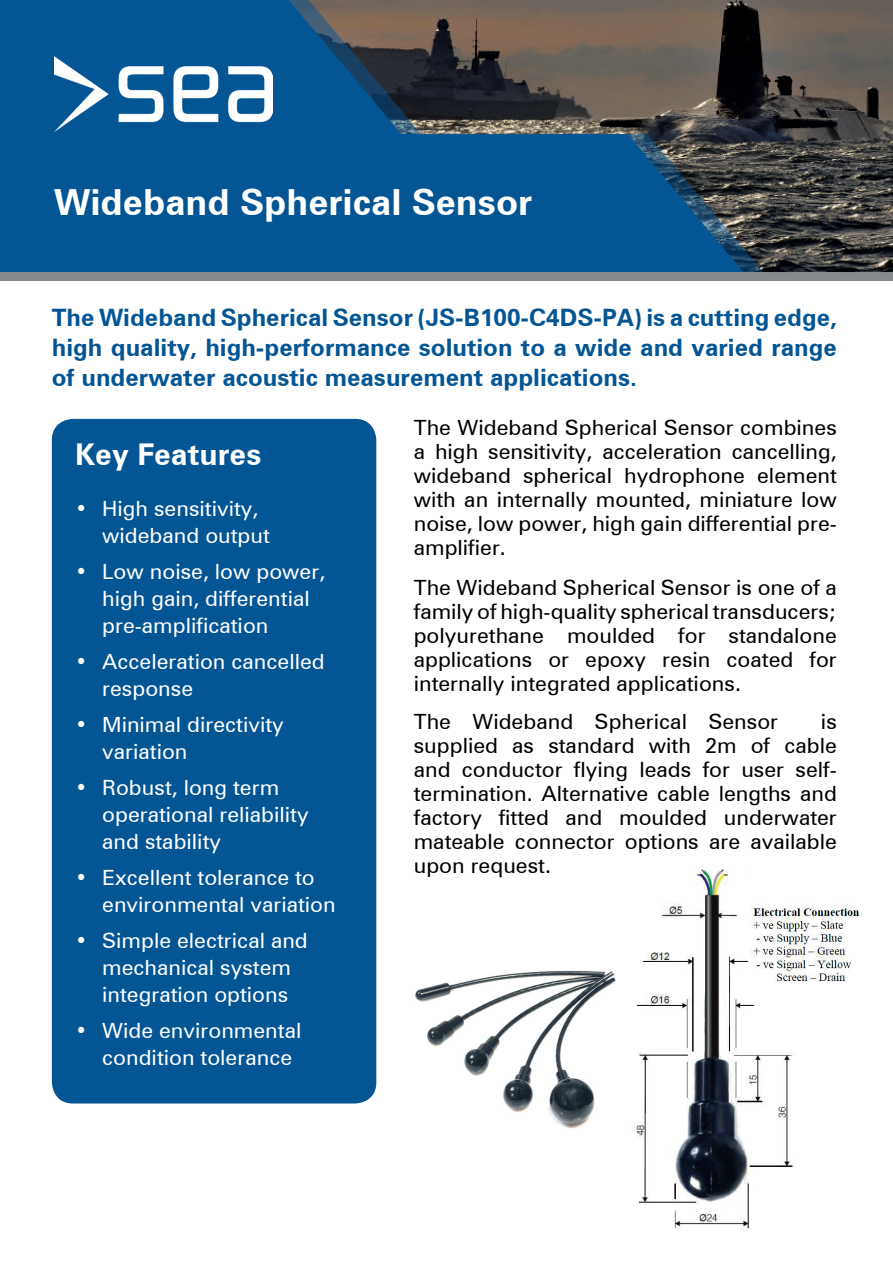
<style>
.page{position:relative;width:893px;height:1263px;background:#fff}
.page>*{position:absolute;margin:0;border:0;box-sizing:border-box;transform-origin:0 0}
.t1{font:700 36px "Zurich BT";color:#fff}
.t2{font:700 30px "Zurich BT";color:#fff}
.t3{font:700 24px/30px "Zurich BT";color:#035594;text-align:justify}
.t4{font:21px/24px "Zurich BT";color:#000;text-align:justify}
.t5{font:21px/27px "Zurich BT";color:#fff}
</style>
<div class="page">
<img style="left:434px;top:0;width:459px;height:272px">
<svg style="left:416px;top:0;width:18px;height:134px;background:#4b4340"></svg>
<svg style="left:747px;top:134px;width:20px;height:138px;background:#414343"></svg>
<svg style="left:0;top:134px;width:747px;height:138px;background:#08548e"></svg>
<svg style="left:0;top:0;width:416px;height:151px;background:#125386"></svg>
<img style="left:54px;top:57px;width:218px;height:75px">
<div style="left:0;top:272px;width:893px;height:9px;background:#868a8d"></div>
<div style="left:52px;top:419px;width:324px;height:684px;background:#035594;border-radius:21px"></div>
<img style="left:634px;top:869px;width:161px;height:360px">
<img style="left:415px;top:970px;width:201px;height:159px">
<img style="left:751px;top:902px;width:111px;height:84px">
<h1 class="t1" style="left:54px;top:180px;width:480px">Wideband Spherical Sensor</h1>
<p class="t3" style="left:52px;top:302px;width:786px">The Wideband Spherical Sensor (JS-B100-C4DS-PA) is a cutting edge, high quality, high-performance solution to a wide and varied range of underwater acoustic measurement applications.</p>
<h2 class="t2" style="left:75px;top:436px;width:188px">Key Features</h2>
<p class="t5" style="left:102px;top:495px;width:169px;text-indent:-27px">• High sensitivity, wideband output</p>
<p class="t5" style="left:102px;top:558px;width:225px;text-indent:-27px">• Low noise, low power, high gain, differential pre-amplification</p>
<p class="t5" style="left:102px;top:648px;width:224px;text-indent:-27px">• Acceleration cancelled response</p>
<p class="t5" style="left:102px;top:711px;width:183px;text-indent:-27px">• Minimal directivity variation</p>
<p class="t5" style="left:102px;top:774px;width:208px;text-indent:-27px">• Robust, long term operational reliability and stability</p>
<p class="t5" style="left:102px;top:864px;width:235px;text-indent:-27px">• Excellent tolerance to environmental variation</p>
<p class="t5" style="left:75px;top:927px;width:234px;text-align:center">• Simple electrical and mechanical system integration options</p>
<p class="t5" style="left:102px;top:1017px;width:201px;text-indent:-27px">• Wide environmental condition tolerance</p>
<p class="t4" style="left:414px;top:415px;width:425px">The Wideband Spherical Sensor combines a high sensitivity, acceleration cancelling, wideband spherical hydrophone element with an internally mounted, miniature low noise, low power, high gain differential pre&shy;amplifier.</p>
<p class="t4" style="left:414px;top:576px;width:425px">The Wideband Spherical Sensor is one of a family of high-quality spherical transducers; polyurethane moulded for standalone applications or epoxy resin coated for internally integrated applications.</p>
<p class="t4" style="left:414px;top:709px;width:366px">The Wideband Spherical Sensor</p>
<p class="t4" style="left:414px;top:709px;width:425px;text-indent:407px">is supplied as standard with 2m of cable and conductor flying leads for user self&shy;termination. Alternative cable lengths and factory fitted and moulded underwater mateable connector options are available upon request.</p>
</div>
